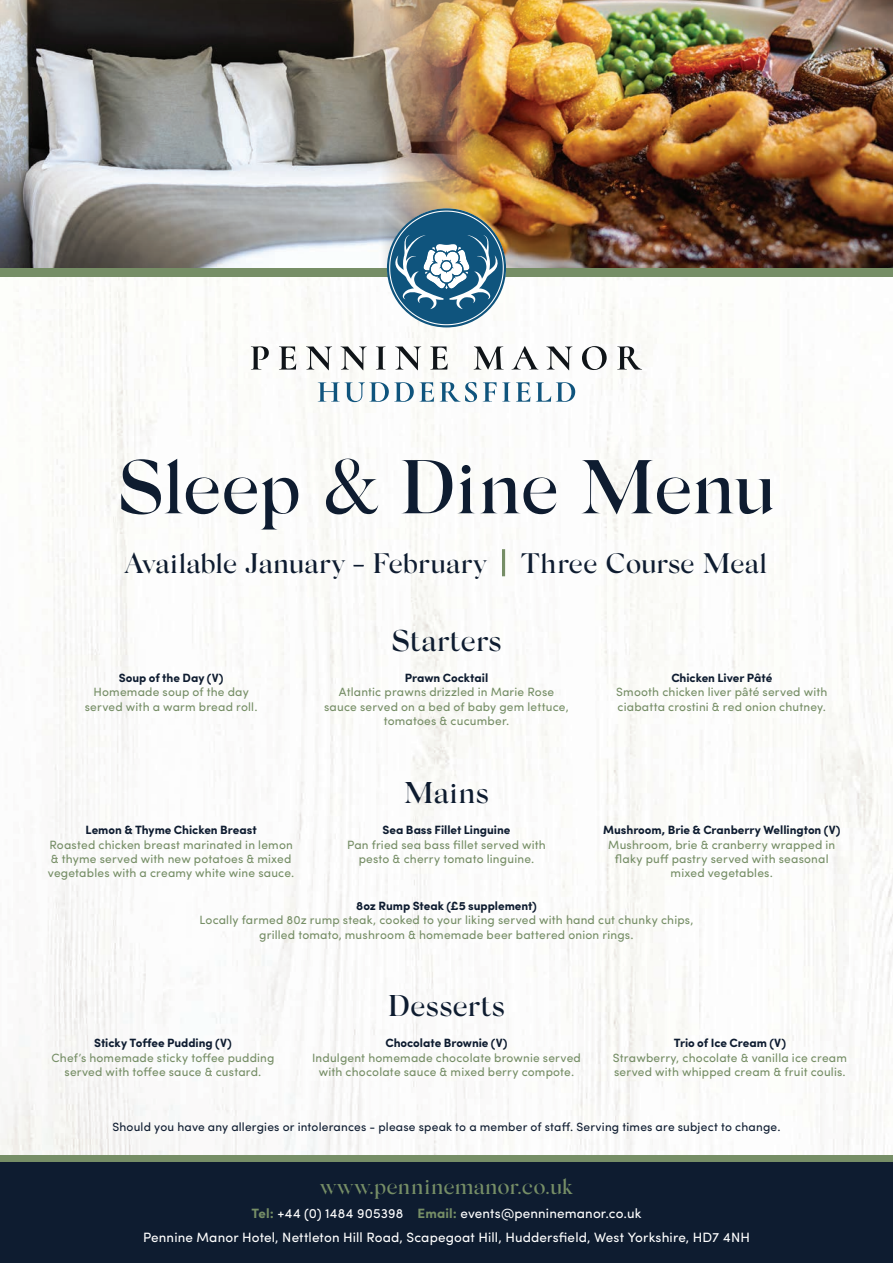
<style>
.page{position:relative;width:893px;height:1263px;background:#fff}
.page>*{position:absolute;margin:0;border:0;box-sizing:border-box;transform-origin:0 0}
.t1{font:500 75.9px "Silk Serif";letter-spacing:-.025em;color:#0e1c30}
.t2{font:500 30px "Silk Serif";color:#0e1c30}
.t3{font:500 28.2px "Silk Serif";letter-spacing:-.01em;color:#0e1c30}
.t4{font:500 22.05px "Silk Serif";letter-spacing:-.005em;color:#768e66}
.t5{font:13.5px/24px "Sofia Pro";letter-spacing:.01em;color:#fff;text-align:center}
.t6{font:12px/14.4px "Sofia Pro";letter-spacing:.015em;color:#768e66;text-align:center}
.t7{font:700 12px "Sofia Pro";letter-spacing:-.005em;color:#0e1c30}
.t8{font:12px "Sofia Pro";letter-spacing:.015em;color:#0e1c30}
.s1{color:#768e66}
.s2{font-weight:700;color:#768e66}
</style>
<div class="page">
<img style="left:0;top:277px;width:893px;height:879px">
<img style="left:0;top:0;width:370px;height:269px">
<img style="left:370px;top:0;width:523px;height:269px">
<div style="left:0;top:269px;width:893px;height:8px;background:#768e66"></div>
<div style="left:0;top:1156px;width:893px;height:7px;background:#768e66"></div>
<div style="left:0;top:1163px;width:893px;height:100px;background:#0e1c30"></div>
<svg style="left:387px;top:208px;width:119px;height:119px"></svg>
<svg style="left:251px;top:346px;width:18px;height:24px"></svg>
<svg style="left:279px;top:346px;width:17px;height:24px"></svg>
<svg style="left:306px;top:346px;width:26px;height:24px"></svg>
<svg style="left:341px;top:346px;width:26px;height:24px"></svg>
<svg style="left:376px;top:346px;width:10px;height:24px"></svg>
<svg style="left:395px;top:346px;width:26px;height:24px"></svg>
<svg style="left:430px;top:346px;width:18px;height:24px"></svg>
<svg style="left:474px;top:346px;width:30px;height:24px"></svg>
<svg style="left:511px;top:346px;width:27px;height:24px"></svg>
<svg style="left:546px;top:346px;width:26px;height:24px"></svg>
<svg style="left:582px;top:346px;width:25px;height:24px"></svg>
<svg style="left:617px;top:346px;width:25px;height:24px"></svg>
<svg style="left:318px;top:382px;width:96px;height:20px"></svg>
<svg style="left:420px;top:382px;width:14px;height:20px"></svg>
<svg style="left:440px;top:382px;width:37px;height:20px"></svg>
<svg style="left:483px;top:382px;width:27px;height:20px"></svg>
<svg style="left:516px;top:382px;width:14px;height:20px"></svg>
<svg style="left:536px;top:382px;width:39px;height:20px"></svg>
<h1 class="t1" style="left:117px;top:443px;width:660px">Sleep &amp; Dine Menu</h1>
<h3 class="t3" style="left:126px;top:547px;width:643px">Available January - February <span class="s1">|</span> Three Course Meal</h3>
<p class="t7" style="left:119px;top:668px;width:106px">Soup of the Day (V)</p>
<p class="t6" style="left:85px;top:684px;width:174px">Homemade soup of the day served with a warm bread roll.</p>
<p class="t7" style="left:86px;top:821px;width:173px">Lemon &amp; Thyme Chicken Breast</p>
<p class="t6" style="left:48px;top:836px;width:248px;text-align:left">Roasted chicken breast marinated in lemon &amp; thyme served with new potatoes &amp; mixed vegetables with a creamy white wine sauce.</p>
<h2 class="t2" style="left:391px;top:623px;width:111px">Starters</h2>
<p class="t7" style="left:405px;top:668px;width:85px">Prawn Cocktail</p>
<p class="t6" style="left:324px;top:684px;width:246px">Atlantic prawns drizzled in Marie Rose sauce served on a bed of baby gem lettuce, tomatoes &amp; cucumber.</p>
<h2 class="t2" style="left:404px;top:775px;width:86px">Mains</h2>
<p class="t7" style="left:383px;top:821px;width:129px">Sea Bass Fillet Linguine</p>
<p class="t6" style="left:347px;top:836px;width:200px">Pan fried sea bass fillet served with pesto &amp; cherry tomato linguine.</p>
<p class="t7" style="left:671px;top:668px;width:102px">Chicken Liver Pâté</p>
<p class="t6" style="left:616px;top:684px;width:213px;text-align:left">Smooth chicken liver pâté served with ciabatta crostini &amp; red onion chutney.</p>
<p class="t7" style="left:603px;top:821px;width:239px">Mushroom, Brie &amp; Cranberry Wellington (V)</p>
<p class="t6" style="left:608px;top:836px;width:229px">Mushroom, brie &amp; cranberry wrapped in flaky puff pastry served with seasonal mixed vegetables.</p>
<p class="t7" style="left:356px;top:896px;width:182px">8oz Rump Steak (£5 supplement)</p>
<p class="t6" style="left:199px;top:912px;width:496px">Locally farmed 80z rump steak, cooked to your liking served with hand cut chunky chips, grilled tomato, mushroom &amp; homemade beer battered onion rings.</p>
<p class="t7" style="left:94px;top:1034px;width:139px">Sticky Toffee Pudding (V)</p>
<p class="t6" style="left:51px;top:1049px;width:225px">Chef’s homemade sticky toffee pudding served with toffee sauce &amp; custard.</p>
<h2 class="t2" style="left:388px;top:988px;width:118px">Desserts</h2>
<p class="t7" style="left:385px;top:1034px;width:124px">Chocolate Brownie (V)</p>
<p class="t6" style="left:312px;top:1049px;width:270px">Indulgent homemade chocolate brownie served with chocolate sauce &amp; mixed berry compote.</p>
<p class="t7" style="left:674px;top:1034px;width:114px">Trio of Ice Cream (V)</p>
<p class="t6" style="left:613px;top:1049px;width:236px;text-align:left">Strawberry, chocolate &amp; vanilla ice cream served with whipped cream &amp; fruit coulis.</p>
<p class="t8" style="left:112px;top:1117px;width:670px">Should you have any allergies or intolerances - please speak to a member of staff. Serving times are subject to change.</p>
<h3 class="t4" style="left:320px;top:1173px;width:254px">www.penninemanor.co.uk</h3>
<p class="t5" style="left:143px;top:1200px;width:608px"><span class="s2">Tel:</span> +44 (0) 1484 905398 <span class="s2">Email:</span> events@penninemanor.co.uk<br>Pennine Manor Hotel, Nettleton Hill Road, Scapegoat Hill, Huddersfield, West Yorkshire, HD7 4NH</p>
</div>
